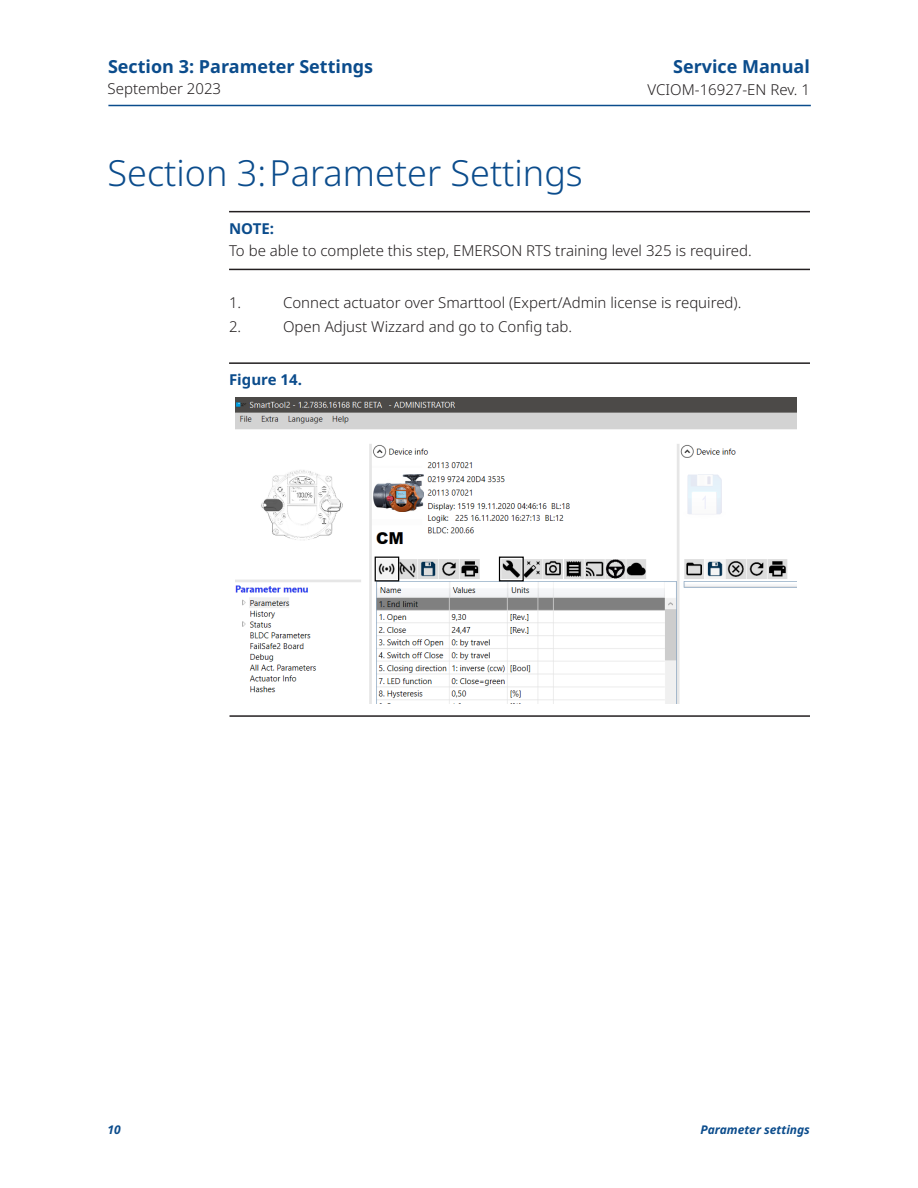
<style>
.page{position:relative;width:918px;height:1188px;background:#fff}
.page>*{position:absolute;margin:0;border:0;box-sizing:border-box;transform-origin:0 0}
.t1{font:300 36px "Noto Sans";color:#0b4c8c}
.t2{font:700 18px "Noto Sans";color:#0b4c8c}
._06_Important___Tip_Text{font:300 15px "Noto Sans";color:#231f20}
._06_Important___Tip{font:700 15px "Noto Sans";color:#0b4c8c}
.t3{font:italic 700 12px "Noto Sans";color:#0b4c8c}
</style>
<div class="page">
<img style="left:235px;top:398px;width:562px;height:305px">
<div style="left:375px;top:557px;width:24px;height:24px;border:1px solid #000"></div>
<div style="left:499px;top:557px;width:25px;height:24px;border:1px solid #000"></div>
<div style="left:373px;top:468px;width:50px;height:50px;background:#fff"></div>
<img style="left:374px;top:475px;width:49px;height:36px">
<hr style="left:108px;top:105px;width:703px;height:1px;background:#0b4c8c">
<hr style="left:229px;top:211px;width:581px;height:1px;background:#231f20">
<hr style="left:229px;top:269px;width:581px;height:1px;background:#231f20">
<hr style="left:229px;top:362px;width:581px;height:2px;background:#231f20">
<hr style="left:230px;top:715px;width:580px;height:2px;background:#231f20">
<p class="t2" style="left:108px;top:57px;width:267px">Section 3: Parameter Settings</p>
<p class="_06_Important___Tip_Text" style="left:108px;top:80px;width:115px">September 2023</p>
<p class="t2" style="left:673px;top:57px;width:138px">Service Manual</p>
<p class="_06_Important___Tip_Text" style="left:648px;top:81px;width:164px">VCIOM-16927-EN Rev. 1</p>
<p class="t1" style="left:108px;top:152px;width:477px">Section 3:Parameter Settings</p>
<p class="_06_Important___Tip" style="left:229px;top:220px;width:47px">NOTE:</p>
<p class="_06_Important___Tip_Text" style="left:229px;top:242px;width:524px">To be able to complete this step, EMERSON RTS training level 325 is required.</p>
<p class="_06_Important___Tip_Text" style="left:229px;top:294px;width:14px">1.</p>
<p class="_06_Important___Tip_Text" style="left:283px;top:294px;width:460px">Connect actuator over Smarttool (Expert/Admin license is required).</p>
<p class="_06_Important___Tip_Text" style="left:229px;top:318px;width:14px">2.</p>
<p class="_06_Important___Tip_Text" style="left:283px;top:318px;width:291px">Open Adjust Wizzard and go to Config tab.</p>
<p class="_06_Important___Tip" style="left:229px;top:371px;width:74px">Figure 14.</p>
<p class="t3" style="left:108px;top:1121px;width:15px">10</p>
<p class="t3" style="left:700px;top:1121px;width:111px">Parameter settings</p>
</div>
